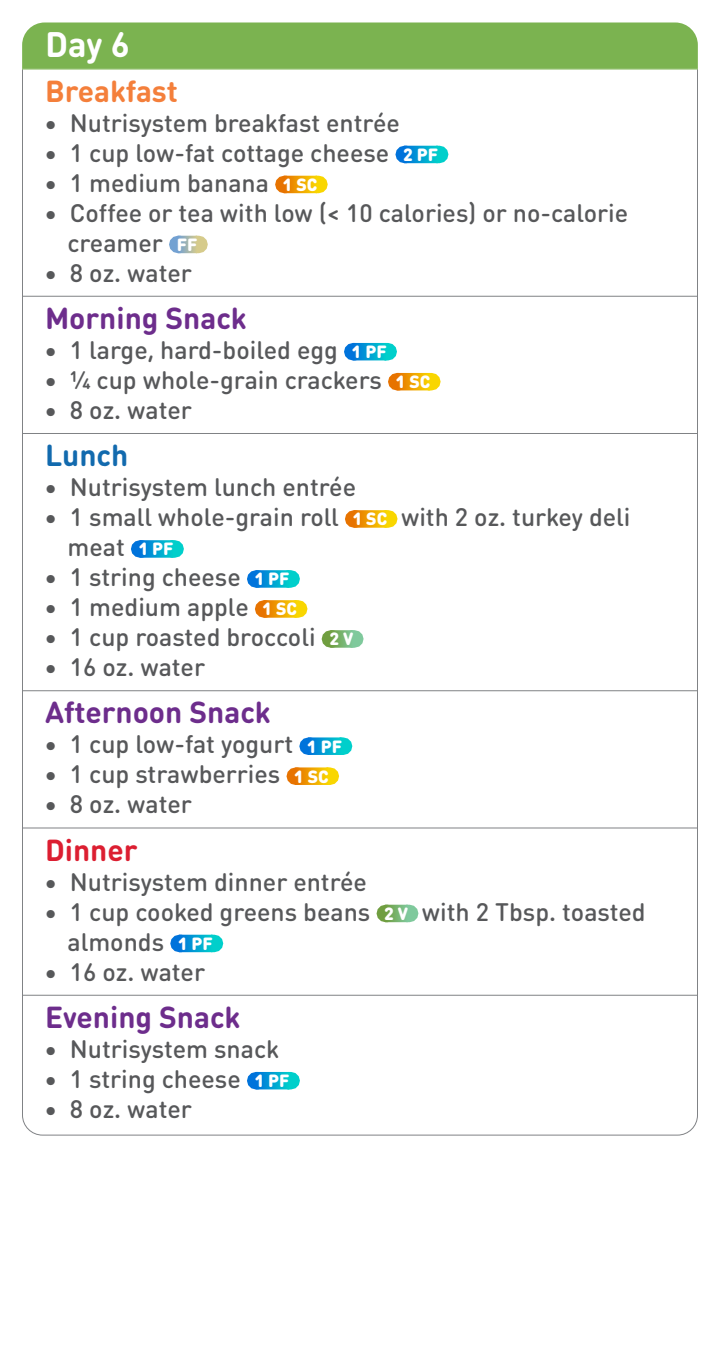
<style>
.page{position:relative;width:720px;height:1350px;background:#fff}
.page>*{position:absolute;margin:0;border:0;box-sizing:border-box;transform-origin:0 0}
.Day_Header{font:700 35px "DIN Round OT";color:#fff}
.Meal{font:700 30px "DIN Round OT";color:#6d2d8c}
.Meal_-_Top{font:700 30px "DIN Round OT";color:#f47f3b}
.Meal-2{font:700 30px "DIN Round OT";color:#dc1e31}
.Meal-3{font:700 30px "DIN Round OT";color:#126aae}
.t1{font:500 25px/30px "DIN Round OT";color:#57585a}
.s1{font-weight:900;font-size:17.5px;color:#fff}
</style>
<div class="page">
<div style="left:22px;top:22px;width:676px;height:47px;background:#7bb350"></div>
<hr style="left:22px;top:69px;width:1px;height:40px;background:#808285">
<hr style="left:697px;top:69px;width:1px;height:40px;background:#808285">
<hr style="left:22px;top:69px;width:676px;height:1px;background:#7bb350">
<hr style="left:22px;top:102px;width:1px;height:197px;background:#808285">
<hr style="left:697px;top:102px;width:1px;height:197px;background:#808285">
<svg style="left:405px;top:146px;width:16px;height:17px"></svg>
<svg style="left:404px;top:146px;width:1px;height:17px"></svg>
<svg style="left:421px;top:146px;width:17px;height:17px"></svg>
<svg style="left:285px;top:176px;width:15px;height:17px"></svg>
<svg style="left:284px;top:176px;width:1px;height:17px"></svg>
<svg style="left:300px;top:176px;width:17px;height:17px"></svg>
<svg style="left:179px;top:236px;width:8px;height:17px"></svg>
<svg style="left:178px;top:236px;width:1px;height:17px"></svg>
<svg style="left:187px;top:236px;width:11px;height:17px"></svg>
<hr style="left:22px;top:293px;width:1px;height:43px;background:#808285">
<hr style="left:697px;top:293px;width:1px;height:43px;background:#808285">
<hr style="left:22px;top:296px;width:676px;height:1px;background:#808285">
<hr style="left:22px;top:329px;width:1px;height:107px;background:#808285">
<hr style="left:697px;top:329px;width:1px;height:107px;background:#808285">
<svg style="left:354px;top:343px;width:15px;height:17px"></svg>
<svg style="left:353px;top:343px;width:1px;height:17px"></svg>
<svg style="left:369px;top:343px;width:18px;height:17px"></svg>
<svg style="left:398px;top:373px;width:15px;height:17px"></svg>
<svg style="left:397px;top:373px;width:1px;height:17px"></svg>
<svg style="left:413px;top:373px;width:17px;height:17px"></svg>
<hr style="left:22px;top:430px;width:1px;height:43px;background:#808285">
<hr style="left:697px;top:430px;width:1px;height:43px;background:#808285">
<hr style="left:22px;top:433px;width:676px;height:1px;background:#808285">
<hr style="left:22px;top:466px;width:1px;height:227px;background:#808285">
<hr style="left:697px;top:466px;width:1px;height:227px;background:#808285">
<svg style="left:355px;top:510px;width:15px;height:18px"></svg>
<svg style="left:354px;top:510px;width:1px;height:18px"></svg>
<svg style="left:370px;top:510px;width:17px;height:18px"></svg>
<svg style="left:141px;top:540px;width:15px;height:18px"></svg>
<svg style="left:140px;top:540px;width:1px;height:18px"></svg>
<svg style="left:156px;top:540px;width:18px;height:18px"></svg>
<svg style="left:257px;top:570px;width:15px;height:18px"></svg>
<svg style="left:256px;top:570px;width:1px;height:18px"></svg>
<svg style="left:272px;top:570px;width:18px;height:18px"></svg>
<svg style="left:265px;top:600px;width:15px;height:18px"></svg>
<svg style="left:264px;top:600px;width:1px;height:18px"></svg>
<svg style="left:280px;top:600px;width:17px;height:18px"></svg>
<svg style="left:331px;top:630px;width:10px;height:18px"></svg>
<svg style="left:330px;top:630px;width:1px;height:18px"></svg>
<svg style="left:341px;top:630px;width:12px;height:18px"></svg>
<hr style="left:22px;top:687px;width:1px;height:44px;background:#808285">
<hr style="left:697px;top:687px;width:1px;height:44px;background:#808285">
<hr style="left:22px;top:690px;width:676px;height:1px;background:#808285">
<hr style="left:22px;top:723px;width:1px;height:108px;background:#808285">
<hr style="left:697px;top:723px;width:1px;height:108px;background:#808285">
<svg style="left:309px;top:737px;width:16px;height:18px"></svg>
<svg style="left:308px;top:737px;width:1px;height:18px"></svg>
<svg style="left:325px;top:737px;width:17px;height:18px"></svg>
<svg style="left:296px;top:767px;width:16px;height:18px"></svg>
<svg style="left:295px;top:767px;width:1px;height:18px"></svg>
<svg style="left:312px;top:767px;width:17px;height:18px"></svg>
<hr style="left:22px;top:825px;width:1px;height:43px;background:#808285">
<hr style="left:697px;top:825px;width:1px;height:43px;background:#808285">
<hr style="left:22px;top:828px;width:676px;height:1px;background:#808285">
<hr style="left:22px;top:861px;width:1px;height:137px;background:#808285">
<hr style="left:697px;top:861px;width:1px;height:137px;background:#808285">
<svg style="left:386px;top:905px;width:10px;height:17px"></svg>
<svg style="left:385px;top:905px;width:1px;height:17px"></svg>
<svg style="left:396px;top:905px;width:12px;height:17px"></svg>
<svg style="left:180px;top:935px;width:16px;height:17px"></svg>
<svg style="left:179px;top:935px;width:1px;height:17px"></svg>
<svg style="left:196px;top:935px;width:17px;height:17px"></svg>
<hr style="left:22px;top:992px;width:1px;height:43px;background:#808285">
<hr style="left:697px;top:992px;width:1px;height:43px;background:#808285">
<hr style="left:22px;top:995px;width:676px;height:1px;background:#808285">
<hr style="left:22px;top:1028px;width:1px;height:77px;background:#808285">
<hr style="left:697px;top:1028px;width:1px;height:77px;background:#808285">
<svg style="left:22px;top:1072px;width:676px;height:64px"></svg>
<p class="Day_Header" style="left:45px;top:21px;width:86px">Day 6</p>
<p class="Meal_-_Top" style="left:45px;top:71px;width:134px">Breakfast</p>
<p class="t1" style="left:44px;top:107px;width:357px">• Nutrisystem breakfast entrée</p>
<p class="t1" style="left:44px;top:137px;width:396px">• 1 cup low-fat cottage cheese <span class="s1">2 PF</span></p>
<p class="t1" style="left:44px;top:167px;width:275px">• 1 medium banana <span class="s1">1 SC</span></p>
<p class="t1" style="left:68px;top:197px;width:562px;text-indent:-23px">• Coffee or tea with low (&lt; 10 calories) or no-calorie creamer <span class="s1">FF</span></p>
<p class="t1" style="left:44px;top:257px;width:149px">• 8 oz. water</p>
<p class="Meal" style="left:45px;top:299px;width:203px">Morning Snack</p>
<p class="t1" style="left:44px;top:335px;width:344px">• 1 large, hard-boiled egg <span class="s1">1 PF</span></p>
<p class="t1" style="left:44px;top:365px;width:388px">• ¼ cup whole-grain crackers <span class="s1">1 SC</span></p>
<p class="t1" style="left:44px;top:395px;width:149px">• 8 oz. water</p>
<p class="Meal-3" style="left:45px;top:436px;width:85px">Lunch</p>
<p class="t1" style="left:44px;top:472px;width:314px">• Nutrisystem lunch entrée</p>
<p class="t1" style="left:68px;top:502px;width:564px;text-indent:-23px">• 1 small whole-grain roll <span class="s1">1 SC</span> with 2 oz. turkey deli meat <span class="s1">1 PF</span></p>
<p class="t1" style="left:44px;top:562px;width:247px">• 1 string cheese <span class="s1">1 PF</span></p>
<p class="t1" style="left:44px;top:592px;width:255px">• 1 medium apple <span class="s1">1 SC</span></p>
<p class="t1" style="left:44px;top:622px;width:311px">• 1 cup roasted broccoli <span class="s1">2 V</span></p>
<p class="t1" style="left:44px;top:652px;width:162px">• 16 oz. water</p>
<p class="Meal" style="left:45px;top:693px;width:227px">Afternoon Snack</p>
<p class="t1" style="left:44px;top:729px;width:299px">• 1 cup low-fat yogurt <span class="s1">1 PF</span></p>
<p class="t1" style="left:44px;top:759px;width:286px">• 1 cup strawberries <span class="s1">1 SC</span></p>
<p class="t1" style="left:44px;top:789px;width:149px">• 8 oz. water</p>
<p class="Meal-2" style="left:45px;top:830px;width:94px">Dinner</p>
<p class="t1" style="left:44px;top:866px;width:324px">• Nutrisystem dinner entrée</p>
<p class="t1" style="left:68px;top:896px;width:580px;text-indent:-23px">• 1 cup cooked greens beans <span class="s1">2 V</span> with 2 Tbsp. toasted almonds <span class="s1">1 PF</span></p>
<p class="t1" style="left:44px;top:956px;width:162px">• 16 oz. water</p>
<p class="Meal" style="left:45px;top:998px;width:197px">Evening Snack</p>
<p class="t1" style="left:44px;top:1034px;width:237px">• Nutrisystem snack</p>
<p class="t1" style="left:44px;top:1064px;width:247px">• 1 string cheese <span class="s1">1 PF</span></p>
<p class="t1" style="left:44px;top:1094px;width:149px">• 8 oz. water</p>
</div>
